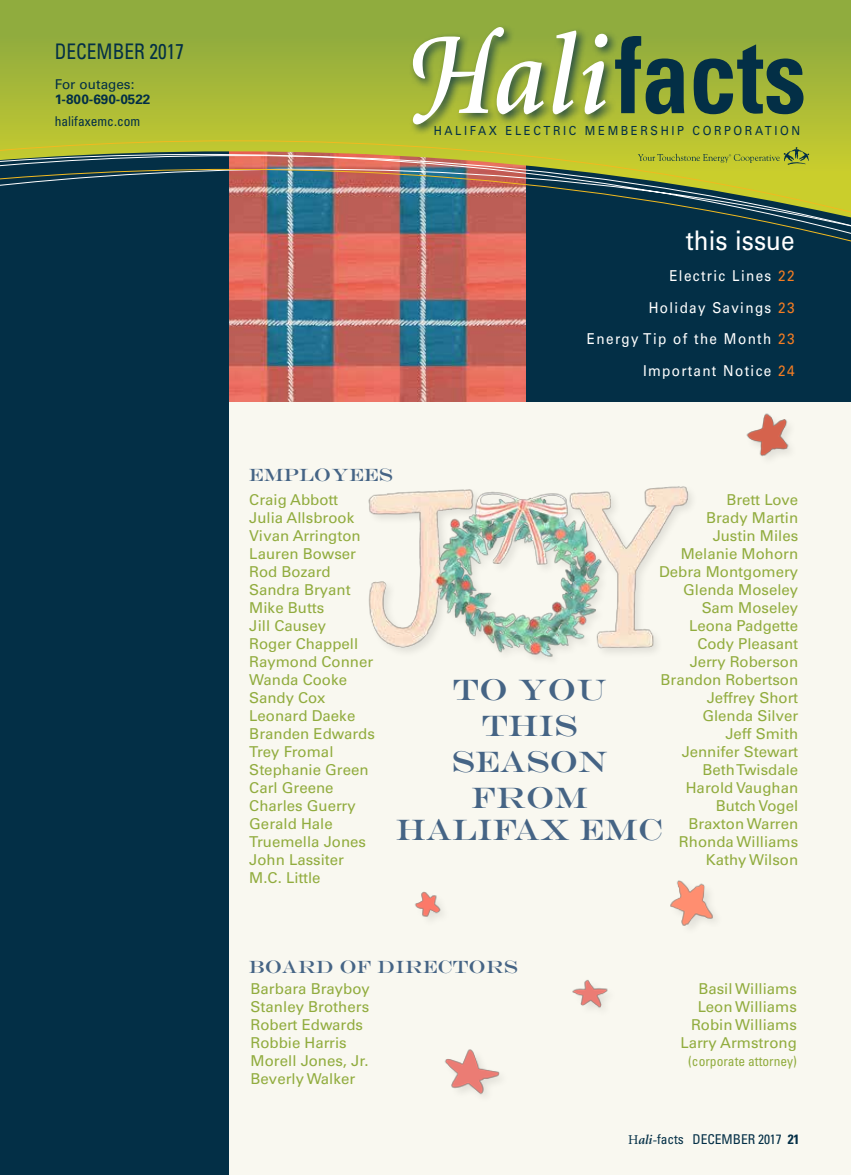
<style>
.page{position:relative;width:851px;height:1175px;background:#fff}
.page>*{position:absolute;margin:0;border:0;box-sizing:border-box;transform-origin:0 0}
.t1{font:700 condensed 106.2px "Univers";color:#032f46;scale:.9 1}
.t2{font:30px/36px "Engravers";color:#456485;text-align:center}
.t3{font:27px "Univers";color:#fff;scale:.9 1}
.t4{font:condensed 21.45px "Univers";color:#032f46;scale:.9 1}
.t5{font:18px "Engravers";color:#456485}
.t6{font:15px/18px "Univers";color:#91ac3e}
.t7{font:15px/31.5px "Univers";letter-spacing:.1em;color:#fff;text-align:right;scale:.9 1}
.t8{font:condensed 13.5px "Univers";letter-spacing:-.005em;color:#032f46}
.t9{font:condensed 13.5px "Univers";color:#91ac3e}
.t10{font:700 13.5px "Univers";color:#032f46}
.t11{font:13.5px "Univers";color:#032f46}
.t12{font:12.45px "Univers";letter-spacing:.23em;color:#032f46;scale:.9 1}
.s1{font-family:"Minion Swash";font-weight:600;font-style:italic;font-stretch:normal;font-size:116.1px;color:#fff}
.s2{font-family:"Minion";font-weight:600;font-style:italic;font-stretch:normal;font-size:116.1px;color:#fff}
.s3{color:#f57d23}
.s4{font-family:"Minion";font-stretch:normal}
.s5{font-family:"Minion";font-weight:600;font-style:italic;font-stretch:normal}
.s6{font-weight:700}
</style>
<div class="page">
<div style="left:220px;top:382px;width:630px;height:792px;background:#f9f8f0"></div>
<img style="left:228px;top:264px;width:297px;height:138px">
<div style="left:525px;top:109px;width:325px;height:293px;background:#032f46"></div>
<div style="left:0;top:0;width:228px;height:1174px;background:#032f46"></div>
<svg style="left:0;top:0;width:850px;height:109px;background:#99b13b"></svg>
<div style="left:408px;top:24px;width:210px;height:112px;background:#032f46;opacity:.75"></div>
<svg style="left:0;top:109px;width:850px;height:155px"></svg>
<img style="left:368px;top:486px;width:322px;height:173px">
<img style="left:415px;top:891px;width:27px;height:28px">
<img style="left:444px;top:1049px;width:56px;height:47px">
<img style="left:572px;top:980px;width:36px;height:29px">
<img style="left:746px;top:413px;width:44px;height:46px">
<img style="left:670px;top:880px;width:45px;height:48px">
<h3 class="t4" style="left:55px;top:38px;width:145px">DECEMBER 2017</h3>
<p class="t11" style="left:55px;top:76px;width:81px">For outages:</p>
<p class="t10" style="left:55px;top:91px;width:97px">1-800-690-0522</p>
<p class="t8" style="left:55px;top:113px;width:87px">halifaxemc.com</p>
<h1 class="t1" style="left:405px;top:10px;width:447px"><span class="s1">H</span><span class="s2">ali</span>facts</h1>
<p class="t12" style="left:434px;top:123px;width:409px">HALIFAX ELECTRIC MEMBERSHIP CORPORATION</p>
<p class="t5" style="left:249px;top:464px;width:145px">EMPLOYEES</p>
<h3 class="t3" style="left:685px;top:224px;width:122px">this issue</h3>
<p class="t7" style="left:587px;top:260px;width:232px">Electric Lines <span class="s3">22<br></span>Holiday Savings <span class="s3">23<br></span>Energy Tip of the Month <span class="s3">23<br></span>Important Notice <span class="s3">24</span></p>
<p class="t6" style="left:249px;top:490px;width:127px">Craig Abbott<br>Julia Allsbrook<br>Vivan Arrington<br>Lauren Bowser<br>Rod Bozard<br>Sandra Bryant<br>Mike Butts<br>Jill Causey<br>Roger Chappell<br>Raymond Conner<br>Wanda Cooke<br>Sandy Cox<br>Leonard Daeke<br>Branden Edwards<br>Trey Fromal<br>Stephanie Green<br>Carl Greene<br>Charles Guerry<br>Gerald Hale<br>Truemella Jones<br>John Lassiter<br>M.C. Little</p>
<p class="t6" style="left:659px;top:490px;width:141px;text-align:right">Brett Love<br>Brady Martin<br>Justin Miles<br>Melanie Mohorn<br>Debra Montgomery<br>Glenda Moseley<br>Sam Moseley<br>Leona Padgette<br>Cody Pleasant<br>Jerry Roberson<br>Brandon Robertson<br>Jeffrey Short<br>Glenda Silver<br>Jeff Smith<br>Jennifer Stewart<br>Beth Twisdale<br>Harold Vaughan<br>Butch Vogel<br>Braxton Warren<br>Rhonda Williams<br>Kathy Wilson</p>
<h2 class="t2" style="left:451px;top:671px;width:157px">TO YOU<br>THIS<br>SEASON<br>FROM</h2>
<h2 class="t2" style="left:396px;top:811px;width:269px">HALIFAX EMC</h2>
<p class="t5" style="left:249px;top:956px;width:270px">BOARD OF DIRECTORS</p>
<p class="t6" style="left:250px;top:980px;width:121px">Barbara Brayboy<br>Stanley Brothers<br>Robert Edwards<br>Robbie Harris<br>Morell Jones, Jr.<br>Beverly Walker</p>
<p class="t6" style="left:680px;top:980px;width:118px;text-align:right">Basil Williams<br>Leon Williams<br>Robin Williams<br>Larry Armstrong</p>
<p class="t9" style="left:688px;top:1052px;width:110px">(corporate attorney)</p>
<p class="t8" style="left:628px;top:1131px;width:173px"><span class="s4">H</span><span class="s5">ali-</span>facts DECEMBER 2017 <span class="s6">21</span></p>
</div>
